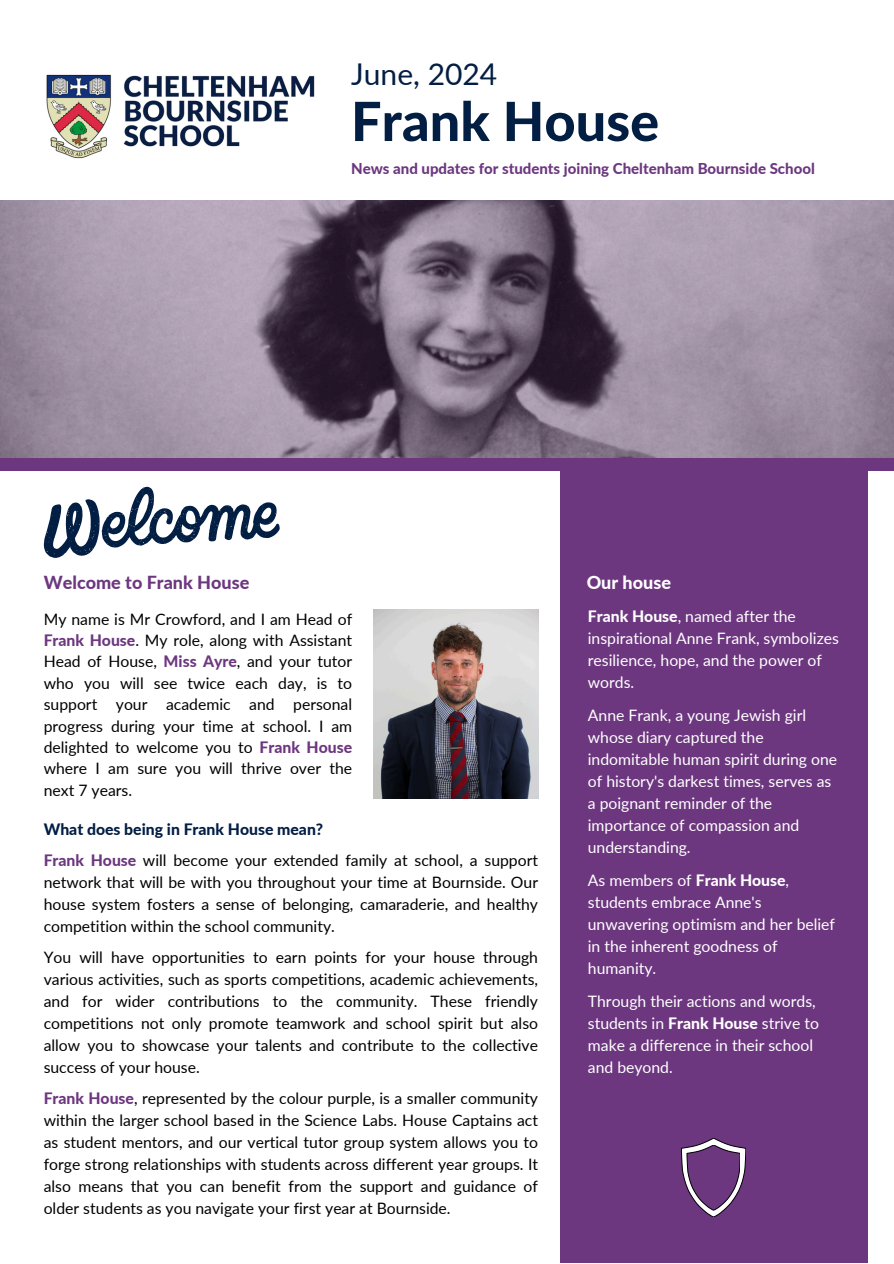
<style>
.page{position:relative;width:894px;height:1264px;background:#fff}
.page>*{position:absolute;margin:0;border:0;box-sizing:border-box;transform-origin:0 0}
.t1{font:800 54px "Lato";color:#031e43}
.t2{font:30px "Lato";color:#031e43}
.t3{font:800 18px "Lato";color:#6d3780}
.t4{font:800 18px "Lato";color:#fff}
.t5{font:15.75px/21.9px "Lato";color:#000;text-align:justify}
.t6{font:15.75px/22px "Lato";color:#fff}
.t7{font:800 15.75px "Lato";color:#031e43}
.t8{font:800 15px "Lato";color:#6d3780}
.s1{font-weight:800;color:#6d3780}
.s2{font-weight:800}
</style>
<div class="page">
<div style="left:0;top:434px;width:893px;height:37px;background:#6d3780"></div>
<img style="left:46px;top:75px;width:269px;height:83px">
<svg style="left:44px;top:486px;width:236px;height:71px"></svg>
<div style="left:559px;top:462px;width:308px;height:800px;background:#6d3780"></div>
<svg style="left:0;top:200px;width:893px;height:257px;background:#8c7f91"></svg>
<img style="left:373px;top:609px;width:165px;height:189px">
<svg style="left:681px;top:1138px;width:64px;height:78px"></svg>
<p class="t2" style="left:351px;top:56px;width:148px">June, 2024</p>
<p class="t1" style="left:351px;top:88px;width:309px">Frank House</p>
<p class="t8" style="left:351px;top:159px;width:465px">News and updates for students joining Cheltenham Bournside School</p>
<p class="t3" style="left:44px;top:571px;width:207px">Welcome to Frank House</p>
<p class="t4" style="left:586px;top:571px;width:86px">Our house</p>
<h3 class="t5" style="left:44px;top:608px;width:310px;line-height:21.3px">My name is Mr Crowford, and I am Head of <span class="s1">Frank House</span>. My role, along with Assistant Head of House, <span class="s1">Miss Ayre</span>, and your tutor who you will see twice each day, is to support your academic and personal progress during your time at school. I am delighted to welcome you to <span class="s1">Frank House </span>where I am sure you will thrive over the next 7 years.</h3>
<h3 class="t7" style="left:44px;top:819px;width:281px">What does being in Frank House mean?</h3>
<p class="t5" style="left:44px;top:849px;width:495px"><span class="s1">Frank House</span> will become your extended family at school, a support network that will be with you throughout your time at Bournside. Our house system fosters a sense of belonging, camaraderie, and healthy competition within the school community.</p>
<h4 class="t5" style="left:44px;top:946px;width:495px">You will have opportunities to earn points for your house through various activities, such as sports competitions, academic achievements, and for wider contributions to the community. These friendly competitions not only promote teamwork and school spirit but also allow you to showcase your talents and contribute to the collective success of your house.</h4>
<p class="t5" style="left:44px;top:1086px;width:495px"><span class="s1">Frank House</span>, represented by the colour purple, is a smaller community within the larger school based in the Science Labs. House Captains act as student mentors, and our vertical tutor group system allows you to forge strong relationships with students across different year groups. It also means that you can benefit from the support and guidance of older students as you navigate your first year at Bournside.</p>
<h4 class="t6" style="left:587px;top:605px;width:252px"><span class="s2">Frank House</span>, named after the inspirational Anne Frank, symbolizes resilience, hope, and the power of words.</h4>
<p class="t6" style="left:587px;top:704px;width:251px">Anne Frank, a young Jewish girl whose diary captured the indomitable human spirit during one of history's darkest times, serves as a poignant reminder of the importance of compassion and understanding.</p>
<p class="t6" style="left:587px;top:869px;width:249px">As members of <span class="s2">Frank House</span>, students embrace Anne's unwavering optimism and her belief in the inherent goodness of humanity.</p>
<p class="t6" style="left:587px;top:990px;width:232px">Through their actions and words, students in <span class="s2">Frank House</span> strive to make a difference in their school and beyond.</p>
</div>
